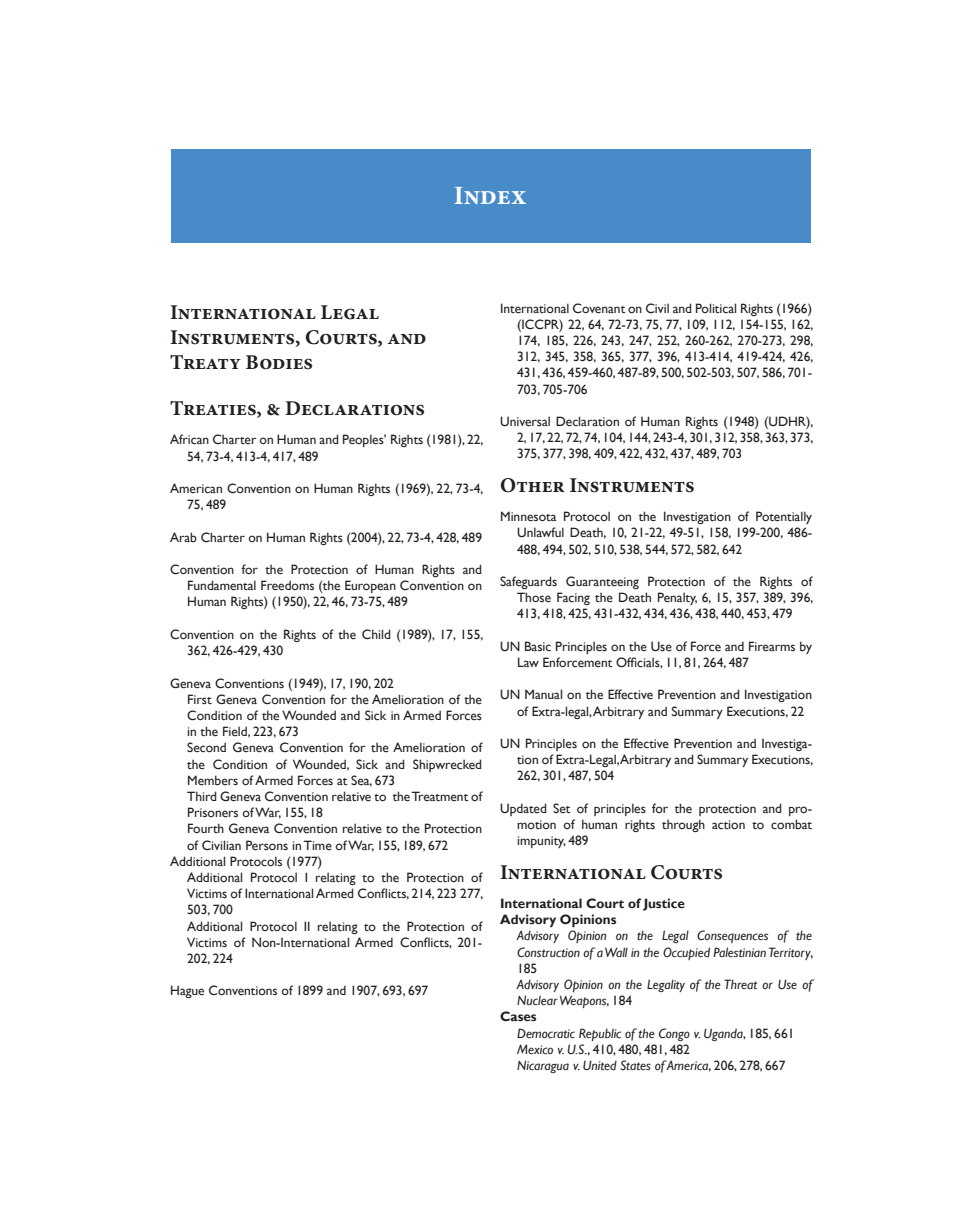
<style>
.page{position:relative;width:961px;height:1231px;background:#fff}
.page>*{position:absolute;margin:0;border:0;box-sizing:border-box;transform-origin:0 0}
.t1{font:700 27px "Minion Pro";letter-spacing:-.005em;color:#fff}
.t2{font:700 21px/25.2px "Minion Pro";color:#231f20}
.t3{font:13.5px/16.2px "Gill Sans";color:#231f20;text-align:justify}
.t4{font:italic 13.5px/16.2px "Gill Sans";color:#231f20;text-align:justify}
.t5{font:700 13.5px/16.2px "Gill Sans";color:#231f20}
.s1{font-style:normal}
.s2{font-style:italic}
</style>
<div class="page">
<div style="left:171px;top:150px;width:639px;height:93px;background:#488bc9"></div>
<h1 class="t1" style="left:453px;top:176px;width:75px">Index</h1>
<h2 class="t2" style="left:170px;top:299px;width:257px">International Legal<br>Instruments, Courts, and<br>Treaty Bodies</h2>
<h2 class="t2" style="left:170px;top:396px;width:256px">Treaties, &amp; Declarations</h2>
<p class="t3" style="left:187px;top:432px;width:298px;text-indent:-17px">African Charter on Human and Peoples’ Rights (1981), 22,<br>54, 73-4, 413-4, 417, 489</p>
<p class="t3" style="left:187px;top:480px;width:298px;text-indent:-17px">American Convention on Human Rights (1969), 22, 73-4,<br>75, 489</p>
<p class="t3" style="left:170px;top:529px;width:313px">Arab Charter on Human Rights (2004), 22, 73-4, 428, 489</p>
<p class="t3" style="left:187px;top:561px;width:296px;text-indent:-17px">Convention for the Protection of Human Rights and Fundamental Freedoms (the European Convention on Human Rights) (1950), 22, 46, 73-75, 489</p>
<p class="t3" style="left:187px;top:626px;width:298px;text-indent:-17px">Convention on the Rights of the Child (1989), 17, 155,<br>362, 426-429, 430</p>
<p class="t3" style="left:170px;top:675px;width:225px">Geneva Conventions (1949), 17, 190, 202</p>
<p class="t3" style="left:187px;top:691px;width:296px">First Geneva Convention for the Amelioration of the</p>
<p class="t3" style="left:187px;top:707px;width:296px">Condition of the Wounded and Sick in Armed Forces</p>
<p class="t3" style="left:187px;top:723px;width:113px">in the Field, 223, 673</p>
<p class="t3" style="left:187px;top:740px;width:296px">Second Geneva Convention for the Amelioration of</p>
<p class="t3" style="left:187px;top:756px;width:296px">the Condition of Wounded, Sick and Shipwrecked</p>
<p class="t3" style="left:187px;top:772px;width:209px">Members of Armed Forces at Sea, 673</p>
<p class="t3" style="left:187px;top:788px;width:296px">Third Geneva Convention relative to the Treatment of</p>
<p class="t3" style="left:187px;top:804px;width:137px">Prisoners of War, 155, 18</p>
<p class="t3" style="left:187px;top:821px;width:296px">Fourth Geneva Convention relative to the Protection</p>
<p class="t3" style="left:187px;top:837px;width:263px">of Civilian Persons in Time of War, 155, 189, 672</p>
<p class="t3" style="left:170px;top:853px;width:154px">Additional Protocols (1977)</p>
<p class="t3" style="left:187px;top:869px;width:296px">Additional Protocol I relating to the Protection of</p>
<p class="t3" style="left:187px;top:885px;width:298px">Victims of International Armed Conflicts, 214, 223 277,</p>
<p class="t3" style="left:187px;top:902px;width:47px">503, 700</p>
<p class="t3" style="left:187px;top:918px;width:296px">Additional Protocol II relating to the Protection of</p>
<p class="t3" style="left:187px;top:934px;width:296px">Victims of Non-International Armed Conflicts, 201-</p>
<p class="t3" style="left:187px;top:950px;width:47px">202, 224</p>
<p class="t3" style="left:170px;top:983px;width:260px">Hague Conventions of 1899 and 1907, 693, 697</p>
<p class="t3" style="left:517px;top:300px;width:298px;text-indent:-17px">International Covenant on Civil and Political Rights (1966) (ICCPR) 22, 64, 72-73, 75, 77, 109, 112, 154-155, 162, 174, 185, 226, 243, 247, 252, 260-262, 270-273, 298, 312, 345, 358, 365, 377, 396, 413-414, 419-424, 426, 431, 436, 459-460, 487-89, 500, 502-503, 507, 586, 701- 703, 705-706</p>
<p class="t3" style="left:517px;top:413px;width:298px;text-indent:-17px">Universal Declaration of Human Rights (1948) (UDHR), 2, 17, 22, 72, 74, 104, 144, 243-4, 301, 312, 358, 363, 373, 375, 377, 398, 409, 422, 432, 437, 489, 703</p>
<h2 class="t2" style="left:500px;top:472px;width:196px">Other Instruments</h2>
<p class="t3" style="left:517px;top:509px;width:296px;text-indent:-17px">Minnesota Protocol on the Investigation of Potentially Unlawful Death, 10, 21-22, 49-51, 158, 199-200, 486- 488, 494, 502, 510, 538, 544, 572, 582, 642</p>
<p class="t3" style="left:517px;top:573px;width:298px;text-indent:-17px">Safeguards Guaranteeing Protection of the Rights of Those Facing the Death Penalty, 6, 15, 357, 389, 396, 413, 418, 425, 431-432, 434, 436, 438, 440, 453, 479</p>
<p class="t3" style="left:517px;top:638px;width:296px;text-indent:-17px">UN Basic Principles on the Use of Force and Firearms by<br>Law Enforcement Officials, 11, 81, 264, 487</p>
<p class="t3" style="left:517px;top:687px;width:296px;text-indent:-17px">UN Manual on the Effective Prevention and Investigation of Extra-legal, Arbitrary and Summary Executions, 22</p>
<p class="t3" style="left:517px;top:735px;width:298px;text-indent:-17px">UN Principles on the Effective Prevention and Investiga&shy;tion of Extra-Legal,Arbitrary and Summary Executions, 262, 301, 487, 504</p>
<p class="t3" style="left:517px;top:800px;width:296px;text-indent:-17px">Updated Set of principles for the protection and pro&shy;motion of human rights through action to combat impunity, 489</p>
<h2 class="t2" style="left:500px;top:859px;width:224px">International Courts</h2>
<p class="t5" style="left:500px;top:895px;width:186px">International Court of Justice<br>Advisory Opinions</p>
<p class="t4" style="left:517px;top:928px;width:298px">Advisory Opinion on the Legal Consequences of the Construction of a Wall in the Occupied Palestinian Territory<span class="s1">, 185</span></p>
<p class="t4" style="left:517px;top:976px;width:296px">Advisory Opinion on the Legality of the Threat or Use of</p>
<p class="t4" style="left:517px;top:992px;width:116px">Nuclear Weapons<span class="s1">, 184</span></p>
<p class="t5" style="left:500px;top:1009px;width:38px">Cases</p>
<p class="t4" style="left:517px;top:1025px;width:279px">Democratic Republic of the Congo v. Uganda<span class="s1">, 185, 661</span></p>
<p class="t3" style="left:517px;top:1041px;width:174px"><span class="s2">Mexico v. U.S.</span>, 410, 480, 481, 482</p>
<p class="t4" style="left:517px;top:1057px;width:270px">Nicaragua v. United States of America<span class="s1">, 206, 278, 667</span></p>
</div>
